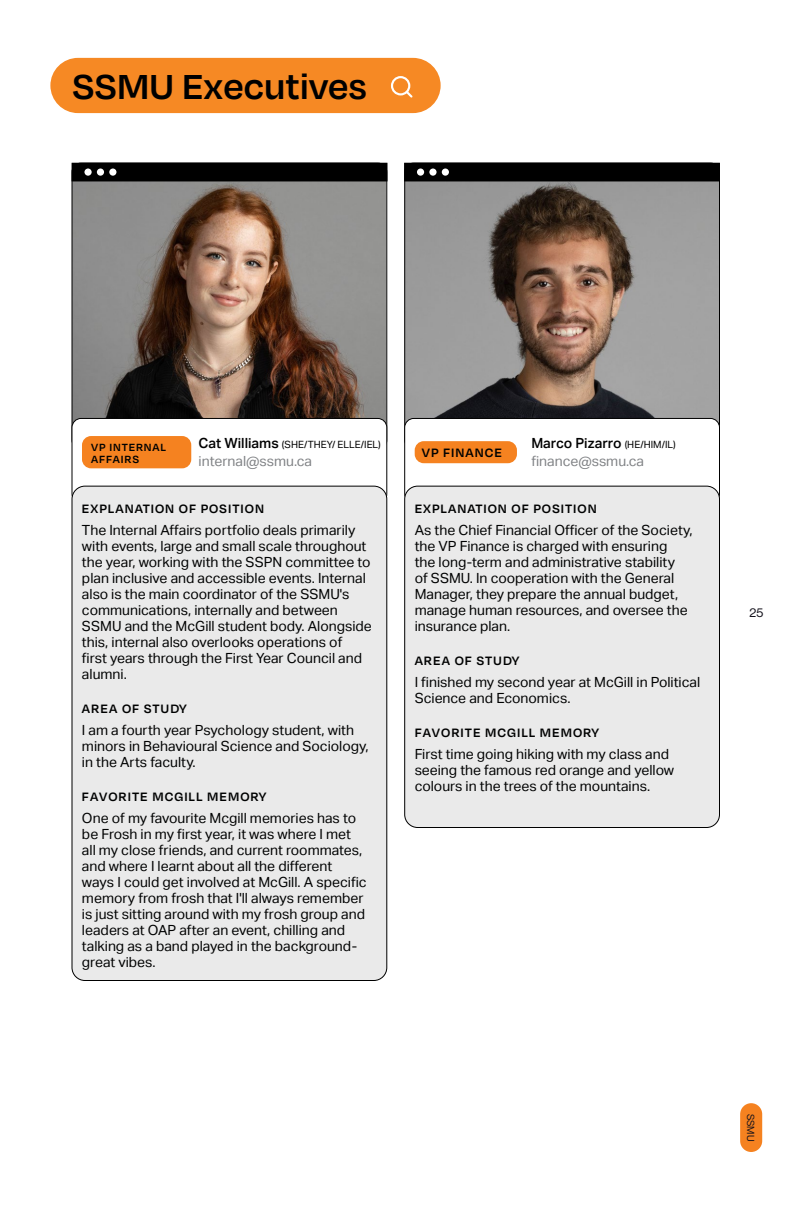
<style>
.page{position:relative;width:792px;height:1224px;background:#fff}
.page>*{position:absolute;margin:0;border:0;box-sizing:border-box;transform-origin:0 0}
.t1{font:600 40px "Degular";color:#000}
.t2{font:14px/16px "Aktiv Grotesk";color:#000101}
.t3{font:600 14px "Degular";letter-spacing:.07em;color:#000101}
.t4{font:14px/18px "Aktiv Grotesk";color:#808285}
.t5{font:600 12px/12px "Degular";letter-spacing:.07em;color:#000101}
.t6{font:12px "N Haas Grotesk DS Pro 55 Rg";color:#14121c}
.t7{font:10px "Aktiv Grotesk";color:#000101}
.t8{font:10px "N Haas Grotesk DS Pro 55 Rg";color:#14121c}
.s1{font-weight:500;font-size:14px}
.s2{font-weight:500;color:#000101}
.s3{font-size:10px;color:#000101}
</style>
<div class="page">
<div style="left:740px;top:1103px;width:22px;height:49px;background:#f58220;border-radius:11px"></div>
<div style="left:50px;top:58px;width:391px;height:55px;background:#f68924;border-radius:28px"></div>
<div style="left:391px;top:76px;width:19px;height:19px;border:2px solid #fff;border-radius:50%"></div>
<svg style="left:404px;top:89px;width:9px;height:9px"></svg>
<img style="left:74px;top:181px;width:311px;height:240px">
<img style="left:406px;top:181px;width:312px;height:241px">
<div style="left:72px;top:418px;width:315px;height:85px;background:#fff;border-radius:9px"></div>
<div style="left:72px;top:418px;width:315px;height:85px;border:1px solid #000;border-radius:9px"></div>
<div style="left:405px;top:418px;width:315px;height:85px;background:#fff;border-radius:9px"></div>
<div style="left:404px;top:418px;width:316px;height:85px;border:1px solid #000;border-radius:9px"></div>
<div style="left:72px;top:486px;width:315px;height:495px;background:#eaeaea;border-radius:13px"></div>
<div style="left:405px;top:486px;width:315px;height:342px;background:#eaeaea;border-radius:13px"></div>
<div style="left:404px;top:486px;width:316px;height:342px;border:1px solid #000;border-radius:13px"></div>
<div style="left:415px;top:441px;width:102px;height:22px;background:#f58220;border-radius:9px"></div>
<div style="left:82px;top:436px;width:109px;height:32px;background:#f58220;border-radius:9px"></div>
<div style="left:72px;top:163px;width:316px;height:18px;background:#000"></div>
<div style="left:84px;top:169px;width:8px;height:7px;background:#fff;border-radius:50%"></div>
<div style="left:97px;top:169px;width:7px;height:7px;background:#fff;border-radius:50%"></div>
<div style="left:109px;top:169px;width:7px;height:7px;background:#fff;border-radius:50%"></div>
<div style="left:404px;top:163px;width:316px;height:18px;background:#000"></div>
<div style="left:417px;top:169px;width:7px;height:7px;background:#fff;border-radius:50%"></div>
<div style="left:429px;top:169px;width:8px;height:7px;background:#fff;border-radius:50%"></div>
<div style="left:442px;top:169px;width:7px;height:7px;background:#fff;border-radius:50%"></div>
<h1 class="t1" style="left:72px;top:62px;width:297px">SSMU Executives</h1>
<p class="t5" style="left:91px;top:441px;width:76px">VP INTERNAL<br>AFFAIRS</p>
<p class="t7" style="left:199px;top:438px;width:184px"><span class="s1">Cat Williams</span> (SHE/THEY/ ELLE/IEL)</p>
<p class="t4" style="left:199px;top:452px;width:115px">internal@ssmu.ca</p>
<p class="t3" style="left:422px;top:444px;width:82px">VP FINANCE</p>
<p class="t4" style="left:531px;top:434px;width:146px"><span class="s2">Marco Pizarro</span> <span class="s3">(HE/HIM/IL) </span>finance@ssmu.ca</p>
<p class="t3" style="left:82px;top:500px;width:184px">EXPLANATION OF POSITION</p>
<p class="t2" style="left:82px;top:522px;width:291px">The Internal Affairs portfolio deals primarily with events, large and small scale throughout the year, working with the SSPN committee to plan inclusive and accessible events. Internal also is the main coordinator of the SSMU's communications, internally and between SSMU and the McGill student body. Alongside this, internal also overlooks operations of<br>first years through the First Year Council and alumni.</p>
<p class="t3" style="left:82px;top:700px;width:106px">AREA OF STUDY</p>
<p class="t2" style="left:82px;top:722px;width:288px">I am a fourth year Psychology student, with minors in Behavioural Science and Sociology, in the Arts faculty.</p>
<p class="t3" style="left:82px;top:788px;width:186px">FAVORITE MCGILL MEMORY</p>
<p class="t2" style="left:82px;top:810px;width:286px">One of my favourite Mcgill memories has to be Frosh in my first year, it was where I met all my close friends, and current roommates, and where I learnt about all the different ways I could get involved at McGill. A specific memory from frosh that I'll always remember is just sitting around with my frosh group and leaders at OAP after an event, chilling and talking as a band played in the background&shy;great vibes.</p>
<p class="t3" style="left:415px;top:500px;width:184px">EXPLANATION OF POSITION</p>
<p class="t2" style="left:415px;top:522px;width:279px">As the Chief Financial Officer of the Society, the VP Finance is charged with ensuring<br>the long-term and administrative stability<br>of SSMU. In cooperation with the General Manager, they prepare the annual budget, manage human resources, and oversee the insurance plan.</p>
<p class="t3" style="left:415px;top:652px;width:106px">AREA OF STUDY</p>
<p class="t2" style="left:415px;top:674px;width:287px">I finished my second year at McGill in Political<br>Science and Economics.</p>
<p class="t3" style="left:415px;top:724px;width:186px">FAVORITE MCGILL MEMORY</p>
<p class="t2" style="left:415px;top:746px;width:261px">First time going hiking with my class and seeing the famous red orange and yellow colours in the trees of the mountains.</p>
<p class="t6" style="left:750px;top:606px;width:15px">25</p>
<p class="t8" style="left:756px;top:1114px;width:29px;rotate:90deg">SSMU</p>
</div>
